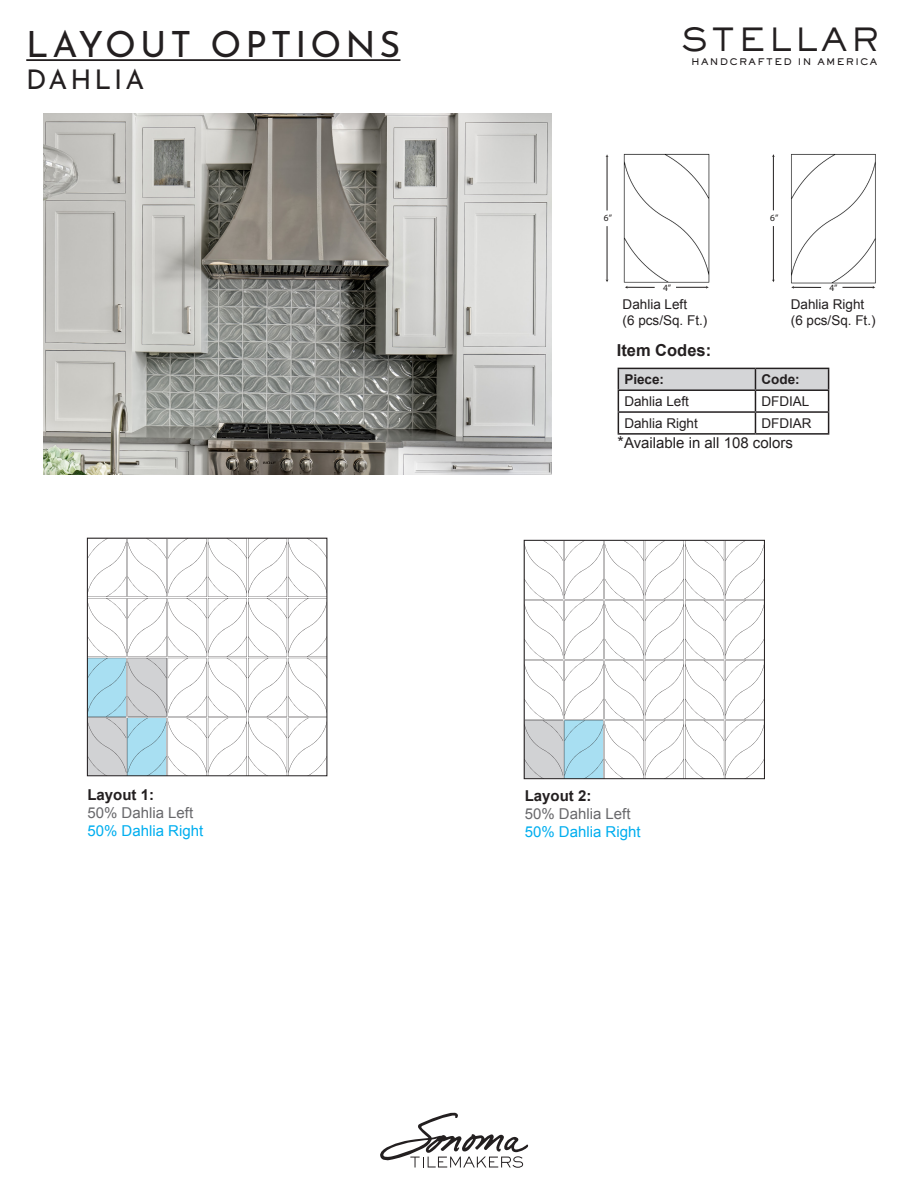
<style>
.page{position:relative;width:918px;height:1188px;background:#fff}
.page>*{position:absolute;margin:0;border:0;box-sizing:border-box;transform-origin:0 0}
.t1{font:36px "Josefin Sans";letter-spacing:.11em;color:#231f20}
.t2{font:500 31.5px "Sackers Gothic Std";letter-spacing:.11em;color:#231f20}
.t3{font:27px "Josefin Sans";letter-spacing:.11em;color:#231f20}
.t4{font:700 16.5px "Arial";color:#231f20}
.t5{font:15px "Arial";color:#00aeef}
.t6{font:15px "Arial";color:#69696c}
.t7{font:15px "Arial";color:#231f20}
.t8{font:700 15px "Arial";color:#231f20}
.t9{font:13.5px "Arial";color:#231f20}
.t10{font:700 13.5px "Arial";color:#231f20}
.t11{font:9.45px "Myriad Pro";color:#211e1e}
.t12{font:800 9px "Sackers Gothic Std";letter-spacing:.15em;color:#231f20}
.s1{font-size:16.5px}
</style>
<div class="page">
<img style="left:44px;top:114px;width:507px;height:360px">
<svg style="left:89px;top:540px;width:236px;height:234px"></svg>
<div style="left:87px;top:538px;width:240px;height:238px;border:1px solid #231f20"></div>
<svg style="left:526px;top:542px;width:237px;height:235px"></svg>
<div style="left:524px;top:540px;width:241px;height:239px;border:1px solid #231f20"></div>
<svg style="left:618px;top:368px;width:211px;height:65px"></svg>
<hr style="left:618px;top:433px;width:137px;height:2px;background:#231f20">
<hr style="left:755px;top:433px;width:74px;height:2px;background:#231f20">
<img style="left:623px;top:153px;width:87px;height:130px">
<hr style="left:607px;top:226px;width:1px;height:54px;background:#211e1e">
<svg style="left:625px;top:286px;width:30px;height:3px"></svg>
<hr style="left:676px;top:287px;width:31px;height:1px;background:#211e1e">
<hr style="left:607px;top:156px;width:1px;height:54px;background:#211e1e">
<img style="left:791px;top:154px;width:85px;height:130px">
<hr style="left:773px;top:226px;width:1px;height:54px;background:#211e1e">
<svg style="left:791px;top:286px;width:30px;height:3px"></svg>
<hr style="left:843px;top:287px;width:30px;height:1px;background:#211e1e">
<hr style="left:773px;top:156px;width:1px;height:54px;background:#211e1e">
<hr style="left:26px;top:59px;width:374px;height:2px;background:#231f20">
<svg style="left:380px;top:1113px;width:148px;height:55px"></svg>
<p class="t1" style="left:26px;top:17px;width:376px">LAYOUT OPTIONS</p>
<p class="t2" style="left:681px;top:18px;width:199px">STELLAR</p>
<p class="t3" style="left:26px;top:59px;width:120px">DAHLIA</p>
<p class="t12" style="left:691px;top:55px;width:188px">HANDCRAFTED IN AMERICA</p>
<p class="t11" style="left:604px;top:212px;width:10px">6”</p>
<p class="t11" style="left:663px;top:282px;width:10px">4”</p>
<p class="t9" style="left:623px;top:296px;width:66px">Dahlia Left</p>
<p class="t9" style="left:623px;top:312px;width:86px">(6 pcs/Sq. Ft.)</p>
<p class="t11" style="left:770px;top:212px;width:10px">6”</p>
<p class="t11" style="left:829px;top:282px;width:10px">4”</p>
<p class="t9" style="left:791px;top:296px;width:75px">Dahlia Right</p>
<p class="t9" style="left:791px;top:312px;width:86px">(6 pcs/Sq. Ft.)</p>
<p class="t8" style="left:87px;top:785px;width:68px">Layout 1:</p>
<p class="t6" style="left:87px;top:803px;width:107px">50% Dahlia Left</p>
<p class="t5" style="left:87px;top:821px;width:117px">50% Dahlia Right</p>
<p class="t4" style="left:617px;top:339px;width:96px">Item Codes:</p>
<p class="t10" style="left:624px;top:370px;width:41px">Piece:</p>
<p class="t10" style="left:761px;top:370px;width:40px">Code:</p>
<p class="t9" style="left:624px;top:392px;width:66px">Dahlia Left</p>
<p class="t9" style="left:761px;top:392px;width:50px">DFDIAL</p>
<p class="t9" style="left:624px;top:414px;width:75px">Dahlia Right</p>
<p class="t9" style="left:761px;top:414px;width:52px">DFDIAR</p>
<p class="t7" style="left:618px;top:433px;width:177px"><span class="s1">*</span>Available in all 108 colors</p>
<p class="t8" style="left:525px;top:786px;width:68px">Layout 2:</p>
<p class="t6" style="left:525px;top:804px;width:107px">50% Dahlia Left</p>
<p class="t5" style="left:525px;top:822px;width:117px">50% Dahlia Right</p>
</div>
